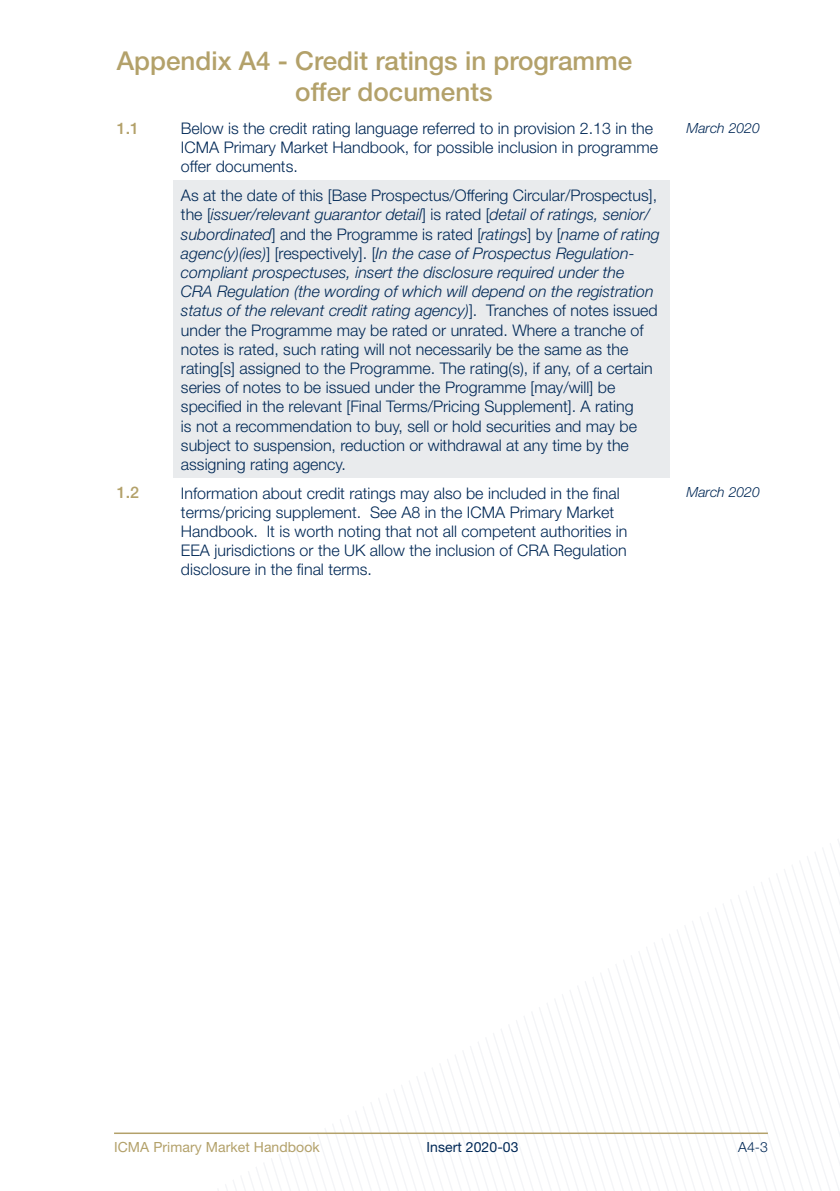
<style>
.page{position:relative;width:840px;height:1191px;background:#fff}
.page>*{position:absolute;margin:0;border:0;box-sizing:border-box;transform-origin:0 0}
.t1{font:500 26px/31.2px "Helvetica Neue";color:#b3a16a}
.t2{font:300 16px/19.2px "Helvetica Neue";color:#002856}
.t3{font:500 16px "Helvetica Neue";color:#b3a16a}
.t4{font:14px "Helvetica Neue";letter-spacing:.005em;color:#b3a16a}
.t5{font:italic 300 14px "Helvetica Neue";color:#002856}
.t6{font:14px "Helvetica Neue";letter-spacing:.005em;color:#002856}
.t7{font:300 14px "Helvetica Neue";color:#002856}
.s1{font-style:italic}
</style>
<div class="page">
<svg style="left:218px;top:840px;width:621px;height:351px"></svg>
<hr style="left:114px;top:1132px;width:653px;height:2px;background:#b3a16a">
<div style="left:173px;top:180px;width:495px;height:298px;background:#e9ebed"></div>
<h1 class="t1" style="left:295px;top:45px;width:338px;text-indent:-178px">Appendix A4 - Credit ratings in programme offer documents</h1>
<p class="t3" style="left:117px;top:119px;width:24px">1.1</p>
<p class="t2" style="left:181px;top:118px;width:478px">Below is the credit rating language referred to in provision 2.13 in the<br>ICMA Primary Market Handbook, for possible inclusion in programme offer documents.</p>
<p class="t5" style="left:686px;top:119px;width:75px">March 2020</p>
<p class="t2" style="left:181px;top:185px;width:480px">As at the date of this [Base Prospectus/Offering Circular/Prospectus], the [<span class="s1">issuer/relevant guarantor detail</span>] is rated [<span class="s1">detail of ratings, senior/ subordinated</span>] and the Programme is rated [<span class="s1">ratings</span>] by [<span class="s1">name of rating agenc(y)(ies)</span>] [respectively]. [<span class="s1">In the case of Prospectus Regulation&shy;compliant prospectuses, insert the disclosure required under the CRA Regulation (the wording of which will depend on the registration status of the relevant credit rating agency)</span>]. Tranches of notes issued under the Programme may be rated or unrated. Where a tranche of notes is rated, such rating will not necessarily be the same as the rating[s] assigned to the Programme. The rating(s), if any, of a certain series of notes to be issued under the Programme [may/will] be specified in the relevant [Final Terms/Pricing Supplement]. A rating<br>is not a recommendation to buy, sell or hold securities and may be subject to suspension, reduction or withdrawal at any time by the assigning rating agency.</p>
<p class="t3" style="left:117px;top:483px;width:24px">1.2</p>
<p class="t2" style="left:181px;top:483px;width:447px">Information about credit ratings may also be included in the final terms/pricing supplement. See A8 in the ICMA Primary Market Handbook. It is worth noting that not all competent authorities in EEA jurisdictions or the UK allow the inclusion of CRA Regulation disclosure in the final terms.</p>
<p class="t5" style="left:686px;top:484px;width:75px">March 2020</p>
<p class="t4" style="left:114px;top:1138px;width:207px">ICMA Primary Market Handbook</p>
<p class="t7" style="left:737px;top:1138px;width:31px">A4‑3</p>
<p class="t6" style="left:426px;top:1138px;width:93px">Insert 2020-03</p>
</div>
